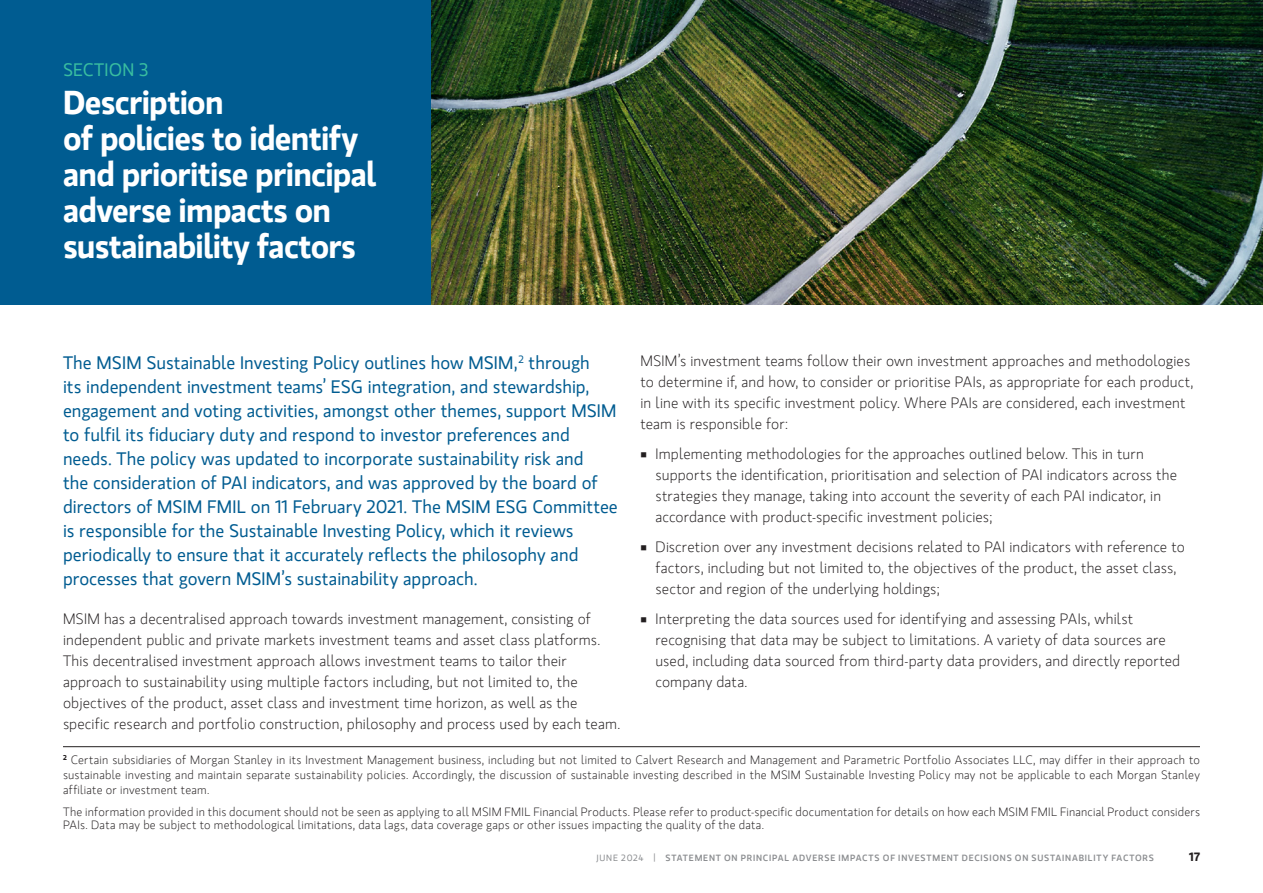
<style>
.page{position:relative;width:1263px;height:893px;background:#fff}
.page>*{position:absolute;margin:0;border:0;box-sizing:border-box;transform-origin:0 0}
.Title__24_KO{font:700 33px/36px "MS Gloriola II Std";letter-spacing:-.025em;color:#fff}
.Intro__12_Blue{font:18px/24px "MS Gloriola II Std";color:#005c91}
.Table_Header__Right{font:18px "MS Gloriola II Std";letter-spacing:.01em;color:#39bda0}
.Body_Light{font:300 15px/21px "MS Gloriola II Std";letter-spacing:.01em;color:#231f20}
.Footnote___Rule_Above{font:300 12px/15px "MS Gloriola II Std";letter-spacing:.02em;color:#231f20;text-align:justify}
.CTA{font:300 12px/13.5px "MS Gloriola II Std";letter-spacing:.02em;color:#231f20}
.t1{font:700 12px "MS Gloriola II Std";color:#231f20}
.t2{font:500 9px "MS Gloriola II Std";letter-spacing:.085em;color:#8b8d90}
.s1{font-weight:400}
</style>
<div class="page">
<img style="left:430px;top:0;width:833px;height:304px">
<div style="left:0;top:0;width:430px;height:304px;background:#005c91"></div>
<hr style="left:63px;top:746px;width:1137px;height:1px;background:#231f20">
<p class="Table_Header__Right" style="left:63px;top:57px;width:87px">SECTION 3</p>
<p class="Title__24_KO" style="left:63px;top:83px;width:315px">Description<br>of policies to identify and prioritise principal adverse impacts on sustainability factors</p>
<p class="Intro__12_Blue" style="left:63px;top:350px;width:556px">The MSIM Sustainable Investing Policy outlines how MSIM,<sup>2</sup> through<br>its independent investment teams’ ESG integration, and stewardship, engagement and voting activities, amongst other themes, support MSIM to fulfil its fiduciary duty and respond to investor preferences and needs. The policy was updated to incorporate sustainability risk and<br>the consideration of PAI indicators, and was approved by the board of directors of MSIM FMIL on 11 February 2021. The MSIM ESG Committee is responsible for the Sustainable Investing Policy, which it reviews periodically to ensure that it accurately reflects the philosophy and processes that govern MSIM’s sustainability approach.</p>
<p class="Body_Light" style="left:63px;top:608px;width:559px">MSIM has a decentralised approach towards investment management, consisting of independent public and private markets investment teams and asset class platforms.<br>This decentralised investment approach allows investment teams to tailor their approach to sustainability using multiple factors including, but not limited to, the objectives of the product, asset class and investment time horizon, as well as the specific research and portfolio construction, philosophy and process used by each team.</p>
<p class="Body_Light" style="left:640px;top:350px;width:554px">MSIM’s investment teams follow their own investment approaches and methodologies to determine if, and how, to consider or prioritise PAIs, as appropriate for each product, in line with its specific investment policy. Where PAIs are considered, each investment team is responsible for:</p>
<p class="Body_Light" style="left:655px;top:443px;width:523px">Implementing methodologies for the approaches outlined below. This in turn supports the identification, prioritisation and selection of PAI indicators across the strategies they manage, taking into account the severity of each PAI indicator, in accordance with product-specific investment policies;</p>
<p class="Body_Light" style="left:655px;top:536px;width:531px">Discretion over any investment decisions related to PAI indicators with reference to factors, including but not limited to, the objectives of the product, the asset class, sector and region of the underlying holdings;</p>
<p class="Body_Light" style="left:655px;top:608px;width:526px">Interpreting the data sources used for identifying and assessing PAIs, whilst recognising that data may be subject to limitations. A variety of data sources are used, including data sourced from third-party data providers, and directly reported company data.</p>
<p class="Footnote___Rule_Above" style="left:63px;top:752px;width:1138px"><sup>2</sup> Certain subsidiaries of Morgan Stanley in its Investment Management business, including but not limited to Calvert Research and Management and Parametric Portfolio Associates LLC, may differ in their approach to sustainable investing and maintain separate sustainability policies. Accordingly, the discussion of sustainable investing described in the MSIM Sustainable Investing Policy may not be applicable to each Morgan Stanley affiliate or investment team.</p>
<p class="CTA" style="left:63px;top:805px;width:1138px">The information provided in this document should not be seen as applying to all MSIM FMIL Financial Products. Please refer to product-specific documentation for details on how each MSIM FMIL Financial Product considers<br>PAIs. Data may be subject to methodological limitations, data lags, data coverage gaps or other issues impacting the quality of the data.</p>
<p class="t2" style="left:596px;top:852px;width:559px"><span class="s1">JUNE 2024 |</span> STATEMENT ON PRINCIPAL ADVERSE IMPACTS OF INVESTMENT DECISIONS ON SUSTAINABILITY FACTORS</p>
<p class="t1" style="left:1189px;top:848px;width:12px">17</p>
</div>
